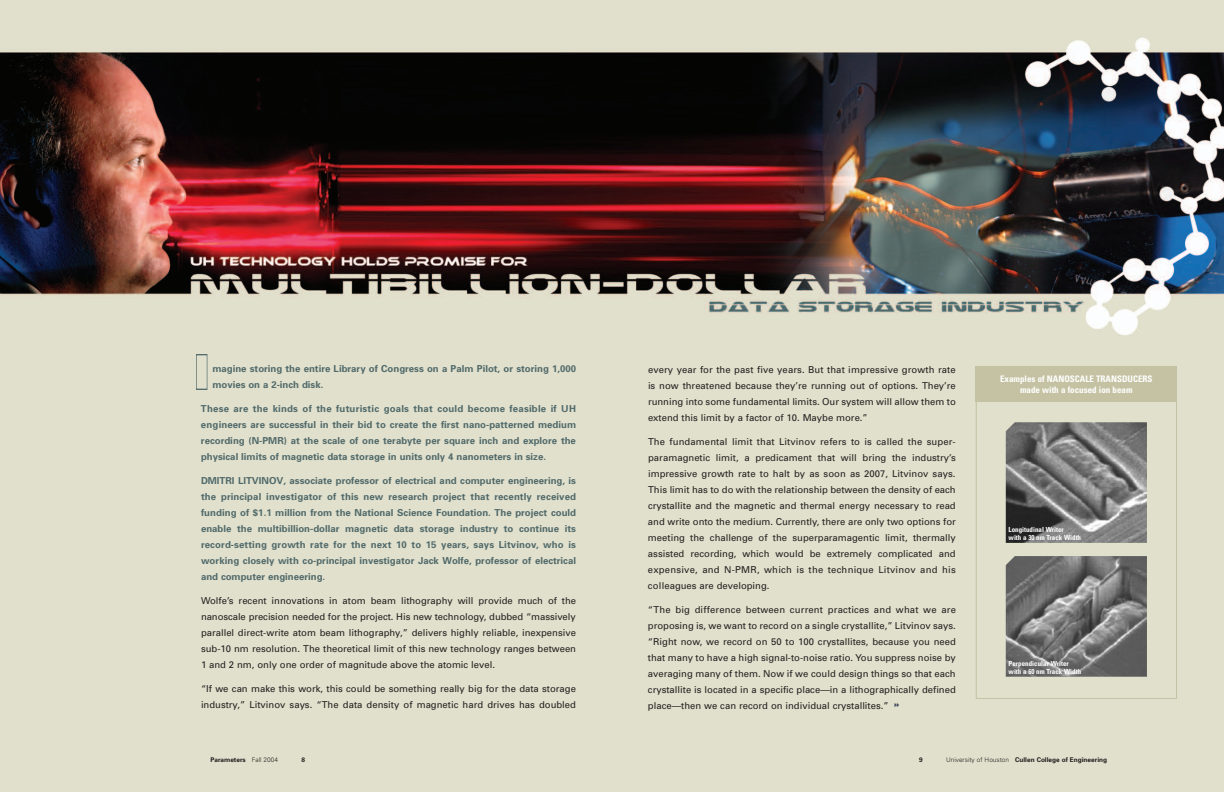
<style>
.page{position:relative;width:1224px;height:792px;background:#fff}
.page>*{position:absolute;margin:0;border:0;box-sizing:border-box;transform-origin:0 0}
.t1{font:700 9.6px/16px "Univers";color:#516a6b;text-align:justify}
.t2{font:9.5px/16px "Univers";color:#231f20;text-align:justify}
.t3{font:700 condensed 9px/10.5px "Univers";color:#fff;text-align:center}
.t4{font:700 condensed 7px/8px "Univers";color:#fff}
.t5{font:700 6.5px "Univers";color:#231f20}
.s1{font-weight:300}
</style>
<div class="page">
<img style="left:0;top:0;width:1224px;height:792px">
<div style="left:196px;top:354px;width:11px;height:36px;border:1px solid #516a6b"></div>
<div style="left:976px;top:366px;width:201px;height:333px;border:1px solid #c4c2a2"></div>
<img style="left:1006px;top:422px;width:141px;height:121px">
<img style="left:1006px;top:556px;width:141px;height:121px">
<div style="left:976px;top:366px;width:201px;height:35px;background:#c4c2a2"></div>
<svg style="left:895px;top:703px;width:4px;height:4px"></svg>
<p class="t1" style="left:212px;top:361px;width:365px">magine storing the entire Library of Congress on a Palm Pilot, or storing 1,000 movies on a 2-inch disk.</p>
<p class="t1" style="left:201px;top:401px;width:377px">These are the kinds of the futuristic goals that could become feasible if UH engineers are successful in their bid to create the first nano-patterned medium recording (N-PMR) at the scale of one terabyte per square inch and explore the physical limits of magnetic data storage in units only 4 nanometers in size.</p>
<p class="t1" style="left:201px;top:473px;width:377px">DMITRI LITVINOV, associate professor of electrical and computer engineering, is the principal investigator of this new research project that recently received funding of $1.1 million from the National Science Foundation. The project could enable the multibillion-dollar magnetic data storage industry to continue its record-setting growth rate for the next 10 to 15 years, says Litvinov, who is working closely with co-principal investigator Jack Wolfe, professor of electrical and computer engineering.</p>
<p class="t2" style="left:201px;top:593px;width:377px">Wolfe’s recent innovations in atom beam lithography will provide much of the nanoscale precision needed for the project. His new technology, dubbed “massively parallel direct-write atom beam lithography,” delivers highly reliable, inexpensive sub-10 nm resolution. The theoretical limit of this new technology ranges between 1 and 2 nm, only one order of magnitude above the atomic level.</p>
<p class="t2" style="left:201px;top:681px;width:377px">“If we can make this work, this could be something really big for the data storage industry,” Litvinov says. “The data density of magnetic hard drives has doubled</p>
<p class="t2" style="left:648px;top:362px;width:309px">every year for the past five years. But that impressive growth rate is now threatened because they’re running out of options. They’re running into some fundamental limits. Our system will allow them to extend this limit by a factor of 10. Maybe more.”</p>
<p class="t2" style="left:648px;top:434px;width:309px">The fundamental limit that Litvinov refers to is called the super&shy;paramagnetic limit, a predicament that will bring the industry’s impressive growth rate to halt by as soon as 2007, Litvinov says.<br>This limit has to do with the relationship between the density of each crystallite and the magnetic and thermal energy necessary to read and write onto the medium. Currently, there are only two options for meeting the challenge of the superparamagentic limit, thermally assisted recording, which would be extremely complicated and expensive, and N-PMR, which is the technique Litvinov and his colleagues are developing.</p>
<p class="t2" style="left:648px;top:602px;width:309px">“The big difference between current practices and what we are proposing is, we want to record on a single crystallite,” Litvinov says. “Right now, we record on 50 to 100 crystallites, because you need that many to have a high signal-to-noise ratio. You suppress noise by averaging many of them. Now if we could design things so that each crystallite is located in a specific place—in a lithographically defined place—then we can record on individual crystallites.”</p>
<p class="t3" style="left:1000px;top:374px;width:154px">Examples of NANOSCALE TRANSDUCERS made with a focused ion beam</p>
<p class="t4" style="left:1009px;top:526px;width:74px">Longitudinal Writer<br>with a 30 nm Track Width</p>
<p class="t4" style="left:1009px;top:660px;width:74px">Perpendicular Writer with a 60 nm Track Width</p>
<p class="t5" style="left:210px;top:757px;width:69px">Parameters <span class="s1">Fall 2004</span></p>
<p class="t5" style="left:301px;top:757px;width:5px">8</p>
<p class="t5" style="left:919px;top:757px;width:5px">9</p>
<p class="t5" style="left:946px;top:757px;width:163px"><span class="s1">University of Houston</span> Cullen College of Engineering</p>
</div>
